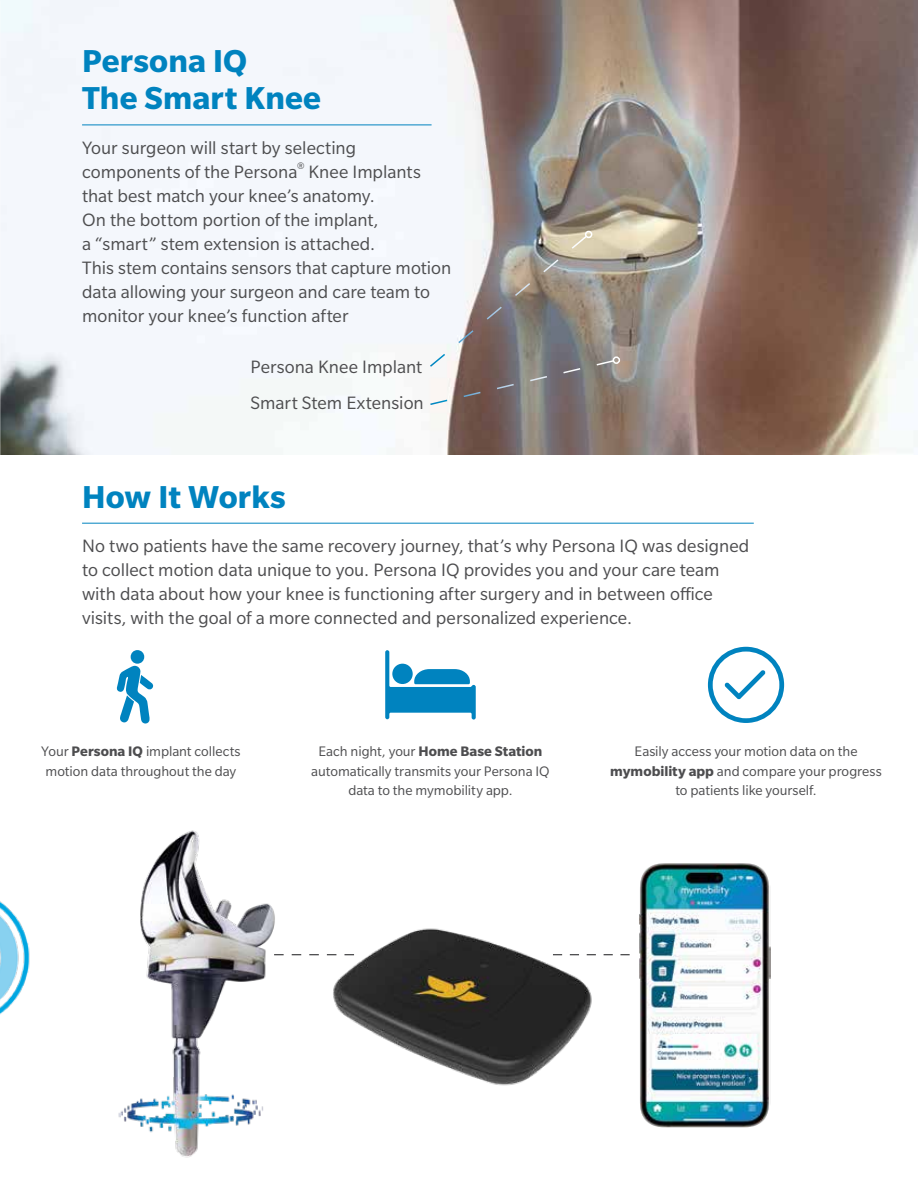
<style>
.page{position:relative;width:918px;height:1188px;background:#fff}
.page>*{position:absolute;margin:0;border:0;box-sizing:border-box;transform-origin:0 0}
.t1{font:700 34.5px/37.5px "Slate Pro";letter-spacing:.005em;color:#0083bf}
.t2{font:19.5px/24px "Slate Pro";color:#4d4d4f}
.t3{font:15px/19.5px "Slate Pro";color:#4d4d4f;text-align:center}
.s1{font-weight:700}
</style>
<div class="page">
<img style="left:1px;top:0;width:917px;height:454px">
<img style="left:0;top:0;width:1px;height:1188px">
<img style="left:118px;top:830px;width:166px;height:328px">
<img style="left:316px;top:928px;width:294px;height:158px">
<svg style="left:553px;top:954px;width:77px;height:1px"></svg>
<svg style="left:708px;top:647px;width:76px;height:76px"></svg>
<hr style="left:82px;top:125px;width:350px;height:1px;background:#0083bf">
<svg style="left:274px;top:954px;width:80px;height:1px"></svg>
<div style="left:585px;top:231px;width:7px;height:7px;border:2px solid #fff;border-radius:50%"></div>
<hr style="left:82px;top:523px;width:672px;height:1px;background:#0083bf">
<svg style="left:428px;top:234px;width:187px;height:172px"></svg>
<div style="left:613px;top:356px;width:7px;height:8px;border:2px solid #fff;border-radius:50%"></div>
<img style="left:639px;top:863px;width:131px;height:265px">
<svg style="left:385px;top:650px;width:91px;height:70px"></svg>
<div style="left:131px;top:650px;width:13px;height:14px;background:#0083bf;border-radius:50%"></div>
<svg style="left:117px;top:666px;width:37px;height:58px"></svg>
<img style="left:0;top:675px;width:30px;height:513px">
<h1 class="t1" style="left:82px;top:42px;width:240px">Persona IQ<br>The Smart Knee</h1>
<p class="t2" style="left:82px;top:135px;width:371px">Your surgeon will start by selecting components of the Persona<sup>®</sup> Knee Implants that best match your knee’s anatomy.<br>On the bottom portion of the implant,<br>a “smart” stem extension is attached.<br>This stem contains sensors that capture motion data allowing your surgeon and care team to monitor your knee’s function after</p>
<p class="t2" style="left:251px;top:348px;width:175px;line-height:36px">Persona Knee Implant<br>Smart Stem Extension</p>
<h1 class="t1" style="left:82px;top:477px;width:205px">How It Works</h1>
<p class="t2" style="left:82px;top:534px;width:669px">No two patients have the same recovery journey, that’s why Persona IQ was designed to collect motion data unique to you. Persona IQ provides you and your care team with data about how your knee is functioning after surgery and in between office visits, with the goal of a more connected and personalized experience.</p>
<p class="t3" style="left:41px;top:742px;width:201px;text-align:left">Your <span class="s1">Persona IQ</span> implant collects motion data throughout the day</p>
<p class="t3" style="left:311px;top:742px;width:240px">Each night, your <span class="s1">Home Base Station </span>automatically transmits your Persona IQ data to the mymobility app.</p>
<p class="t3" style="left:610px;top:742px;width:273px">Easily access your motion data on the <span class="s1">mymobility app</span> and compare your progress to patients like yourself.</p>
</div>
